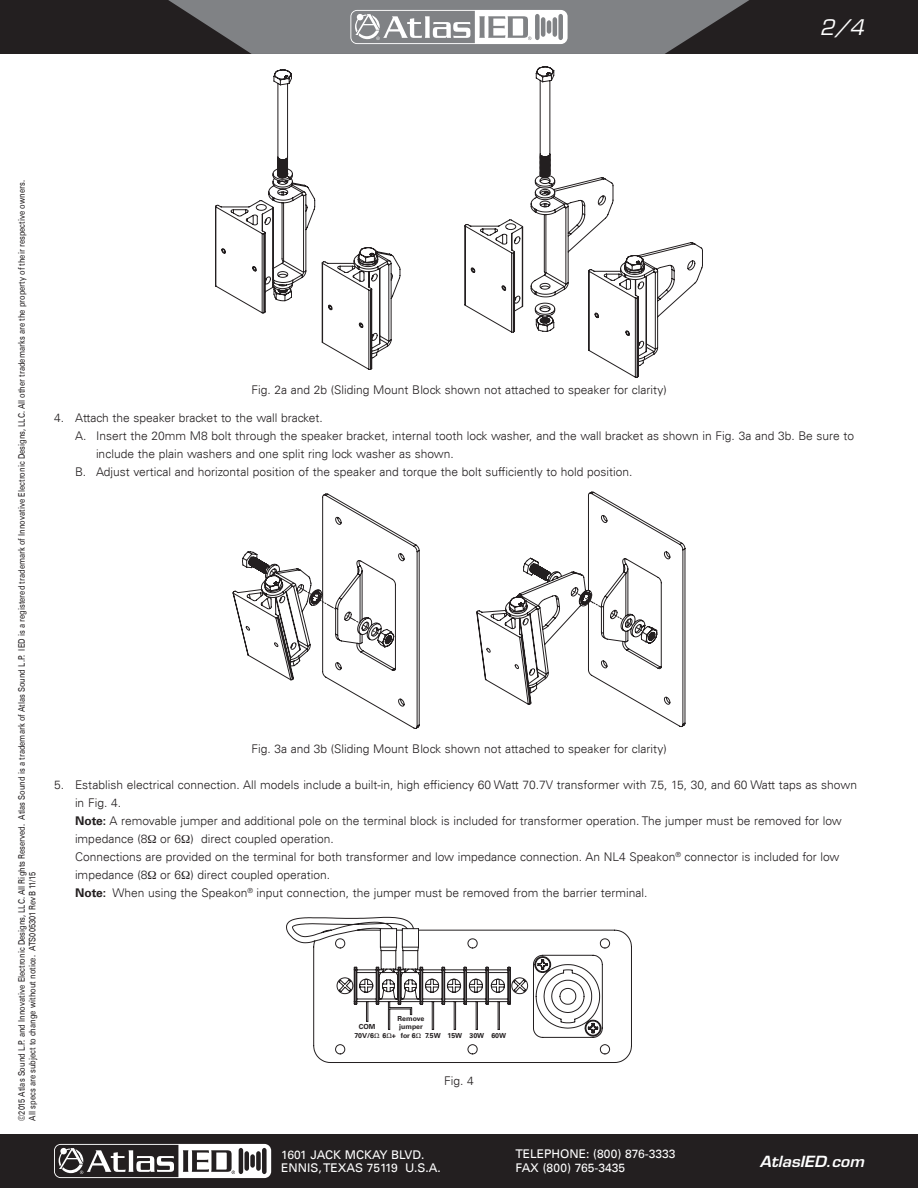
<style>
.page{position:relative;width:918px;height:1188px;background:#fff}
.page>*{position:absolute;margin:0;border:0;box-sizing:border-box;transform-origin:0 0}
.t1{font:italic 21px "Eurostile LT Std";color:#fff}
.t2{font:italic 600 15px "Eurostile LT Std";color:#fff;scale:1.05 1}
.t3{font:300 12px/18px "Univers LT";color:#231f20}
.t4{font:12px/13.5px "Univers LT";color:#fff}
.t5{font:9px/10.8px "Univers LT";color:#231f20;scale:.83 1}
.t6{font:700 6.9px "Univers LT";color:#231f20}
.s1{font-weight:700}
.s2{font-family:"Georgia";font-weight:400}
</style>
<div class="page">
<div style="left:0;top:0;width:918px;height:54px;background:#231f20"></div>
<div style="left:0;top:1134px;width:918px;height:54px;background:#231f20"></div>
<svg style="left:168px;top:0;width:581px;height:54px;background:#808184"></svg>
<svg style="left:54px;top:1144px;width:217px;height:34px"></svg>
<svg style="left:286px;top:917px;width:346px;height:146px"></svg>
<svg style="left:233px;top:493px;width:187px;height:236px"></svg>
<svg style="left:345px;top:615px;width:35px;height:20px"></svg>
<svg style="left:386px;top:635px;width:6px;height:5px"></svg>
<svg style="left:267px;top:569px;width:8px;height:4px"></svg>
<svg style="left:298px;top:587px;width:38px;height:22px"></svg>
<svg style="left:476px;top:492px;width:209px;height:235px"></svg>
<svg style="left:611px;top:613px;width:32px;height:19px"></svg>
<svg style="left:649px;top:633px;width:6px;height:4px"></svg>
<svg style="left:548px;top:576px;width:6px;height:4px"></svg>
<svg style="left:572px;top:590px;width:30px;height:18px"></svg>
<svg style="left:215px;top:70px;width:100px;height:243px"></svg>
<svg style="left:322px;top:247px;width:78px;height:123px"></svg>
<svg style="left:465px;top:67px;width:238px;height:311px"></svg>
<h1 class="t1" style="left:820px;top:15px;width:46px">2/4</h1>
<p class="t5" style="left:16px;top:1120px;width:1134px;rotate:-90deg">©2015 Atlas Sound L.P. and Innovative Electronic Designs, LLC. All Rights Reserved. Atlas Sound is a trademark of Atlas Sound L.P. IED is a registered trademark of Innovative Electronic Designs, LLC. All other trademarks are the property of their respective owners.<br>All specs are subject to change without notice. ATS005301 RevB 11/15</p>
<p class="t3" style="left:251px;top:381px;width:417px">Fig. 2a and 2b (Sliding Mount Block shown not attached to speaker for clarity)</p>
<p class="t3" style="left:54px;top:409px;width:270px">4. Attach the speaker bracket to the wall bracket.</p>
<p class="t3" style="left:75px;top:427px;width:781px">A. Insert the 20mm M8 bolt through the speaker bracket, internal tooth lock washer, and the wall bracket as shown in Fig. 3a and 3b. Be sure to</p>
<p class="t3" style="left:96px;top:445px;width:359px">include the plain washers and one split ring lock washer as shown.</p>
<p class="t3" style="left:75px;top:463px;width:559px">B. Adjust vertical and horizontal position of the speaker and torque the bolt sufficiently to hold position.</p>
<p class="t3" style="left:251px;top:740px;width:417px">Fig. 3a and 3b (Sliding Mount Block shown not attached to speaker for clarity)</p>
<p class="t3" style="left:75px;top:776px;width:784px;text-indent:-21px">5. Establish electrical connection. All models include a built-in, high efficiency 60 Watt 70.7V transformer with 7.5, 15, 30, and 60 Watt taps as shown in Fig. 4.<br><span class="s1">Note:</span> A removable jumper and additional pole on the terminal block is included for transformer operation. The jumper must be removed for low impedance (8 or 6 ) direct coupled operation.<br>Connections are provided on the terminal for both transformer and low impedance connection. An NL4 Speakon<sup>®</sup> connector is included for low impedance (8 or 6 ) direct coupled operation.<br><span class="s1">Note:</span> When using the Speakon<sup>®</sup> input connection, the jumper must be removed from the barrier terminal.</p>
<p class="t6" style="left:398px;top:1015px;width:28px">Remove</p>
<p class="t6" style="left:399px;top:1023px;width:25px">jumper</p>
<p class="t6" style="left:354px;top:1031px;width:68px">70V/6<span class="s2">Ω</span> 6<span class="s2">Ω</span>+ for 6<span class="s2">Ω</span></p>
<p class="t6" style="left:359px;top:1023px;width:18px">COM</p>
<p class="t6" style="left:425px;top:1031px;width:82px">7.5W 15W 30W 60W</p>
<p class="t3" style="left:444px;top:1072px;width:31px">Fig. 4</p>
<p class="t4" style="left:281px;top:1148px;width:161px">1601 JACK MCKAY BLVD.<br>ENNIS, TEXAS 75119 U.S.A.</p>
<p class="t4" style="left:515px;top:1147px;width:162px">TELEPHONE: (800) 876-3333<br>FAX (800) 765-3435</p>
<p class="t2" style="left:760px;top:1152px;width:101px">AtlasIED.com</p>
</div>
